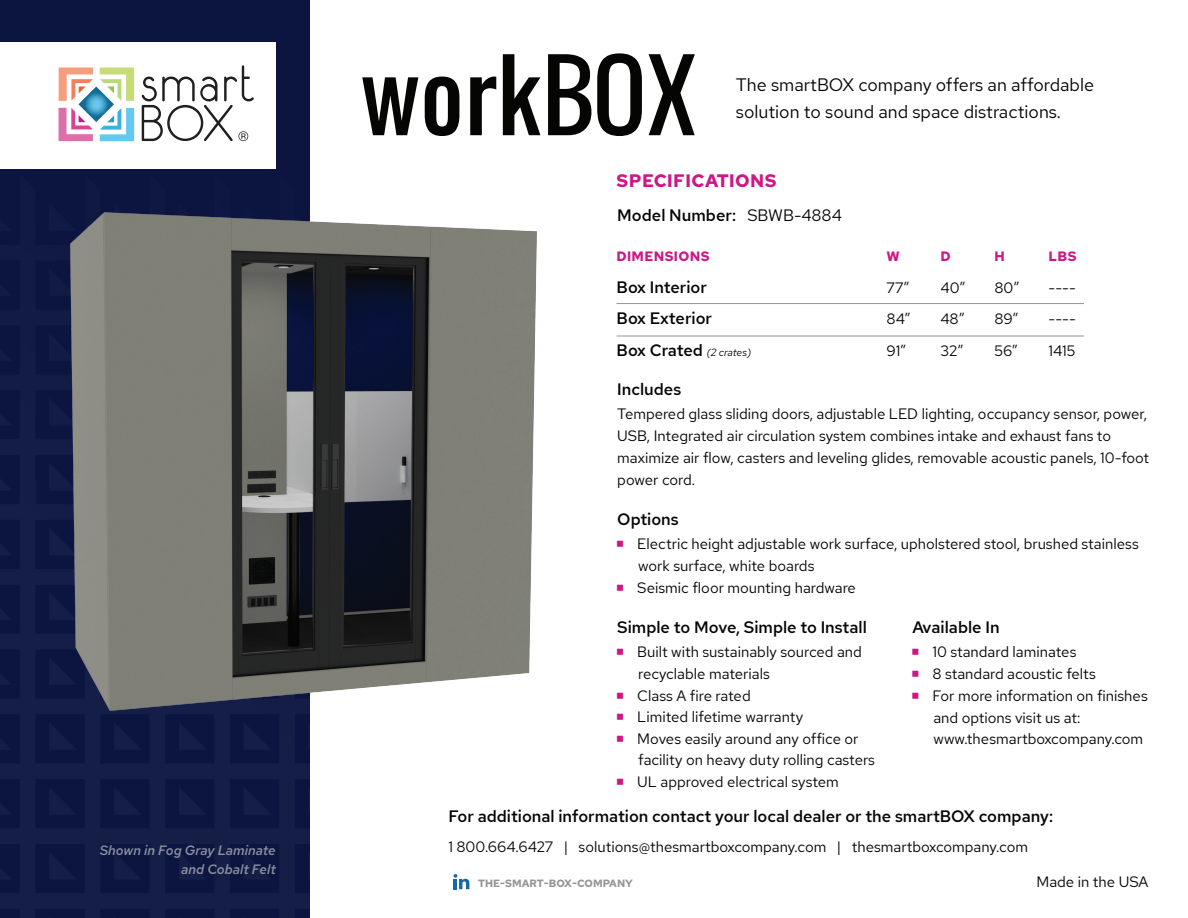
<style>
.page{position:relative;width:1188px;height:918px;background:#fff}
.page>*{position:absolute;margin:0;border:0;box-sizing:border-box;transform-origin:0 0}
.t1{font:92.55px "Oswald";letter-spacing:.015em;color:#050504}
.t2{font:18px "Red Hat Text";color:#050504}
.t3{font:700 18px "Red Hat Text";letter-spacing:.025em;color:#cf1685}
.t4{font:500 16.5px "Red Hat Text";color:#050504}
.t5{font:15px/21.8px "Red Hat Text";color:#050504}
.t6{font:italic 500 13.5px/19.5px "Red Hat Text";color:#e0e1e0;text-align:right}
.t7{font:700 13.5px "Red Hat Text";letter-spacing:.025em;color:#cf1685}
.t8{font:700 10.5px "Red Hat Text";color:#949699}
.s1{font-weight:400}
.s2{font-weight:400;font-style:italic;font-size:10.5px}
</style>
<div class="page">
<img style="left:0;top:0;width:918px;height:918px">
<img style="left:0;top:191px;width:752px;height:536px">
<hr style="left:617px;top:336px;width:467px;height:1px;background:#949699">
<hr style="left:617px;top:303px;width:467px;height:1px;background:#949699">
<div style="left:0;top:42px;width:276px;height:127px;background:#fff"></div>
<svg style="left:142px;top:65px;width:112px;height:77px"></svg>
<svg style="left:100px;top:68px;width:34px;height:33px"></svg>
<img style="left:78px;top:87px;width:36px;height:35px">
<svg style="left:59px;top:68px;width:34px;height:33px"></svg>
<svg style="left:59px;top:108px;width:34px;height:33px"></svg>
<svg style="left:100px;top:108px;width:34px;height:33px"></svg>
<svg style="left:454px;top:874px;width:15px;height:15px"></svg>
<svg style="left:617px;top:541px;width:6px;height:6px"></svg>
<svg style="left:617px;top:584px;width:6px;height:6px"></svg>
<svg style="left:617px;top:649px;width:6px;height:6px"></svg>
<svg style="left:617px;top:692px;width:6px;height:6px"></svg>
<svg style="left:617px;top:714px;width:6px;height:6px"></svg>
<svg style="left:617px;top:736px;width:6px;height:6px"></svg>
<svg style="left:617px;top:779px;width:6px;height:6px"></svg>
<svg style="left:912px;top:649px;width:6px;height:6px"></svg>
<svg style="left:912px;top:671px;width:6px;height:6px"></svg>
<svg style="left:912px;top:692px;width:6px;height:6px"></svg>
<p class="t6" style="left:100px;top:840px;width:178px">Shown in Fog Gray Laminate and Cobalt Felt</p>
<h1 class="t1" style="left:361px;top:26px;width:336px">workBOX</h1>
<p class="t2" style="left:736px;top:73px;width:360px">The smartBOX company offers an affordable</p>
<p class="t2" style="left:736px;top:100px;width:326px">solution to sound and space distractions.</p>
<p class="t3" style="left:617px;top:168px;width:162px">SPECIFICATIONS</p>
<p class="t4" style="left:617px;top:205px;width:226px">Model Number: <span class="s1">SBWB-4884</span></p>
<p class="t7" style="left:617px;top:248px;width:95px">DIMENSIONS</p>
<p class="t7" style="left:887px;top:248px;width:15px">W</p>
<p class="t7" style="left:941px;top:248px;width:12px">D</p>
<p class="t7" style="left:995px;top:248px;width:12px">H</p>
<p class="t7" style="left:1049px;top:248px;width:30px">LBS</p>
<p class="t4" style="left:617px;top:276px;width:92px">Box Interior</p>
<p class="t5" style="left:887px;top:277px;width:24px">77”</p>
<p class="t5" style="left:941px;top:277px;width:26px">40”</p>
<p class="t5" style="left:995px;top:277px;width:26px">80”</p>
<p class="t5" style="left:1049px;top:277px;width:29px">----</p>
<p class="t4" style="left:617px;top:308px;width:97px">Box Exterior</p>
<p class="t5" style="left:887px;top:308px;width:25px">84”</p>
<p class="t5" style="left:941px;top:308px;width:25px">48”</p>
<p class="t5" style="left:995px;top:308px;width:25px">89”</p>
<p class="t5" style="left:1049px;top:308px;width:29px">----</p>
<p class="t4" style="left:617px;top:339px;width:136px">Box Crated <span class="s2">(2 crates)</span></p>
<p class="t5" style="left:887px;top:340px;width:21px">91”</p>
<p class="t5" style="left:941px;top:340px;width:24px">32”</p>
<p class="t5" style="left:995px;top:340px;width:24px">56”</p>
<p class="t5" style="left:1049px;top:340px;width:28px">1415</p>
<p class="t4" style="left:617px;top:379px;width:66px">Includes</p>
<p class="t5" style="left:617px;top:403px;width:533px">Tempered glass sliding doors, adjustable LED lighting, occupancy sensor, power, USB, Integrated air circulation system combines intake and exhaust fans to maximize air flow, casters and leveling glides, removable acoustic panels, 10-foot power cord.</p>
<p class="t4" style="left:617px;top:509px;width:63px">Options</p>
<p class="t5" style="left:637px;top:533px;width:503px">Electric height adjustable work surface, upholstered stool, brushed stainless work surface, white boards<br>Seismic floor mounting hardware</p>
<p class="t4" style="left:617px;top:617px;width:251px">Simple to Move, Simple to Install</p>
<p class="t5" style="left:637px;top:641px;width:239px">Built with sustainably sourced and recyclable materials<br>Class A fire rated<br>Limited lifetime warranty<br>Moves easily around any office or facility on heavy duty rolling casters<br>UL approved electrical system</p>
<p class="t4" style="left:912px;top:617px;width:89px">Available In</p>
<p class="t5" style="left:932px;top:641px;width:217px">10 standard laminates<br>8 standard acoustic felts<br>For more information on finishes and options visit us at: www.thesmartboxcompany.com</p>
<p class="t4" style="left:448px;top:806px;width:606px">For additional information contact your local dealer or the smartBOX company:</p>
<p class="t5" style="left:448px;top:836px;width:581px">1 800.664.6427 | solutions@thesmartboxcompany.com | thesmartboxcompany.com</p>
<p class="t8" style="left:478px;top:876px;width:156px">THE-SMART-BOX-COMPANY</p>
<p class="t5" style="left:1037px;top:870px;width:113px">Made in the USA</p>
</div>
